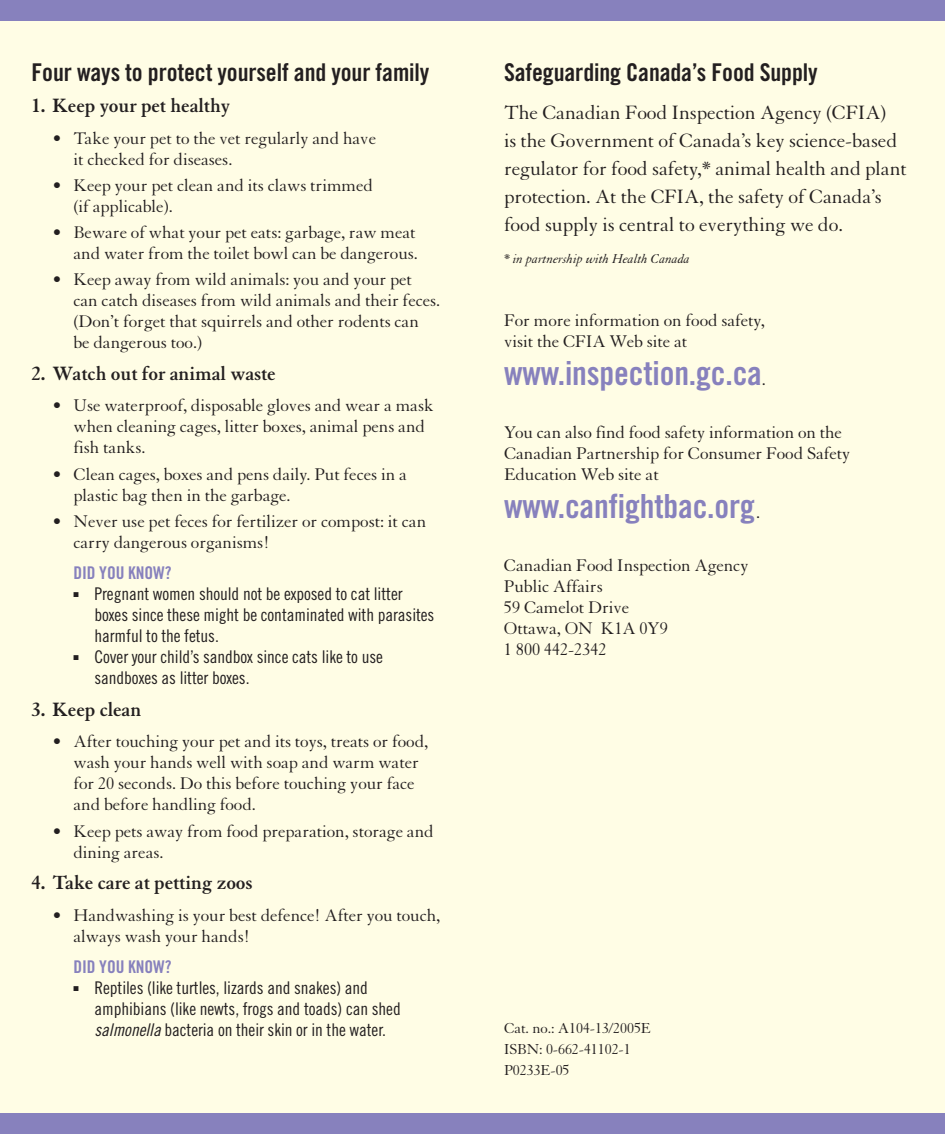
<style>
.page{position:relative;width:945px;height:1134px;background:#fff}
.page>*{position:absolute;margin:0;border:0;box-sizing:border-box;transform-origin:0 0}
.t1{font:33.25px "Trade Gothic Bold Cond Twenty";letter-spacing:-.005em;color:#8781bd}
.t2{font:24.5px "Trade Gothic Bold Cond Twenty";letter-spacing:-.005em;color:#231f20}
.t3{font:21px/28px "Granjon";letter-spacing:-.005em;color:#231f20}
.t4{font:700 21px "Granjon";letter-spacing:-.005em;color:#231f20}
.t5{font:18.38px/21px "Granjon";letter-spacing:-.005em;color:#231f20}
.t6{font:17.5px/21px "Trade Gothic Cond Eighteen";letter-spacing:-.005em;color:#231f20}
.t7{font:17.5px "Trade Gothic Bold Cond Twenty";letter-spacing:-.005em;color:#8781bd}
.t8{font:15.75px/21px "Granjon";letter-spacing:-.005em;color:#231f20}
.t9{font:italic 14px "Granjon";letter-spacing:-.005em;color:#231f20}
.s1{font-family:"Trade Gothic Cond Eighteen Obl"}
.s2{font-style:normal}
.s3{font-family:"Granjon";font-size:18.38px;color:#231f20}
</style>
<div class="page">
<div style="left:452px;top:0;width:493px;height:1134px;background:#fffde5"></div>
<div style="left:452px;top:0;width:493px;height:21px;background:#8781bd"></div>
<div style="left:452px;top:1113px;width:493px;height:21px;background:#8781bd"></div>
<div style="left:0;top:0;width:494px;height:1134px;background:#fffde5"></div>
<div style="left:0;top:0;width:494px;height:21px;background:#8781bd"></div>
<div style="left:0;top:1113px;width:494px;height:21px;background:#8781bd"></div>
<h2 class="t2" style="left:32px;top:63px;width:399px">Four ways to protect yourself and your family</h2>
<p class="t4" style="left:32px;top:98px;width:200px">1. Keep your pet healthy</p>
<p class="t5" style="left:74px;top:129px;width:304px;text-indent:-21px">• Take your pet to the vet regularly and have it checked for diseases.</p>
<p class="t5" style="left:74px;top:176px;width:301px;text-indent:-21px">• Keep your pet clean and its claws trimmed (if applicable).</p>
<p class="t5" style="left:52px;top:224px;width:367px;text-align:right">• Beware of what your pet eats: garbage, raw meat and water from the toilet bowl can be dangerous.</p>
<p class="t5" style="left:74px;top:271px;width:368px;text-indent:-21px">• Keep away from wild animals: you and your pet can catch diseases from wild animals and their feces. (Don’t forget that squirrels and other rodents can<br>be dangerous too.)</p>
<p class="t4" style="left:32px;top:366px;width:246px">2. Watch out for animal waste</p>
<p class="t5" style="left:74px;top:397px;width:362px;text-indent:-21px">• Use waterproof, disposable gloves and wear a mask when cleaning cages, litter boxes, animal pens and fish tanks.</p>
<p class="t5" style="left:74px;top:465px;width:335px;text-indent:-21px">• Clean cages, boxes and pens daily. Put feces in a plastic bag then in the garbage.</p>
<p class="t5" style="left:74px;top:512px;width:354px;text-indent:-21px">• Never use pet feces for fertilizer or compost: it can carry dangerous organisms!</p>
<p class="t7" style="left:74px;top:567px;width:99px">DID YOU KNOW?</p>
<p class="t6" style="left:94px;top:585px;width:341px;text-indent:-21px">■ Pregnant women should not be exposed to cat litter boxes since these might be contaminated with parasites harmful to the fetus.</p>
<p class="t6" style="left:94px;top:648px;width:290px;text-indent:-21px">■ Cover your child’s sandbox since cats like to use sandboxes as litter boxes.</p>
<p class="t4" style="left:32px;top:702px;width:111px">3. Keep clean</p>
<p class="t5" style="left:74px;top:733px;width:356px;text-indent:-21px">• After touching your pet and its toys, treats or food, wash your hands well with soap and warm water for 20 seconds. Do this before touching your face and before handling food.</p>
<p class="t5" style="left:74px;top:822px;width:362px;text-indent:-21px">• Keep pets away from food preparation, storage and dining areas.</p>
<p class="t4" style="left:32px;top:875px;width:223px">4. Take care at petting zoos</p>
<p class="t5" style="left:74px;top:906px;width:368px;text-indent:-21px">• Handwashing is your best defence! After you touch, always wash your hands!</p>
<p class="t7" style="left:74px;top:961px;width:99px">DID YOU KNOW?</p>
<p class="t6" style="left:94px;top:979px;width:308px;text-indent:-21px">■ Reptiles (like turtles, lizards and snakes) and amphibians (like newts, frogs and toads) can shed <span class="s1">salmonella</span> bacteria on their skin or in the water.</p>
<h2 class="t2" style="left:504px;top:63px;width:315px">Safeguarding Canada’s Food Supply</h2>
<p class="t3" style="left:504px;top:101px;width:404px">The Canadian Food Inspection Agency (CFIA)<br>is the Government of Canada’s key science-based regulator for food safety,* animal health and plant protection. At the CFIA, the safety of Canada’s food supply is central to everything we do.</p>
<p class="t9" style="left:504px;top:254px;width:188px"><span class="s2">*</span> in partnership with Health Canada</p>
<p class="t5" style="left:504px;top:311px;width:262px">For more information on food safety, visit the CFIA Web site at</p>
<h1 class="t1" style="left:504px;top:361px;width:263px">www.inspection.gc.ca<span class="s3">.</span></h1>
<p class="t5" style="left:504px;top:423px;width:348px">You can also find food safety information on the<br>Canadian Partnership for Consumer Food Safety<br>Education Web site at</p>
<h1 class="t1" style="left:504px;top:494px;width:258px">www.canfightbac.org<span class="s3">.</span></h1>
<p class="t5" style="left:504px;top:556px;width:246px">Canadian Food Inspection Agency<br>Public Affairs<br>59 Camelot Drive<br>Ottawa, ON K1A 0Y9<br>1 800 442-2342</p>
<p class="t8" style="left:504px;top:1019px;width:148px">Cat. no.: A104-13/2005E<br>ISBN: 0-662-41102-1<br>P0233E-05</p>
</div>
